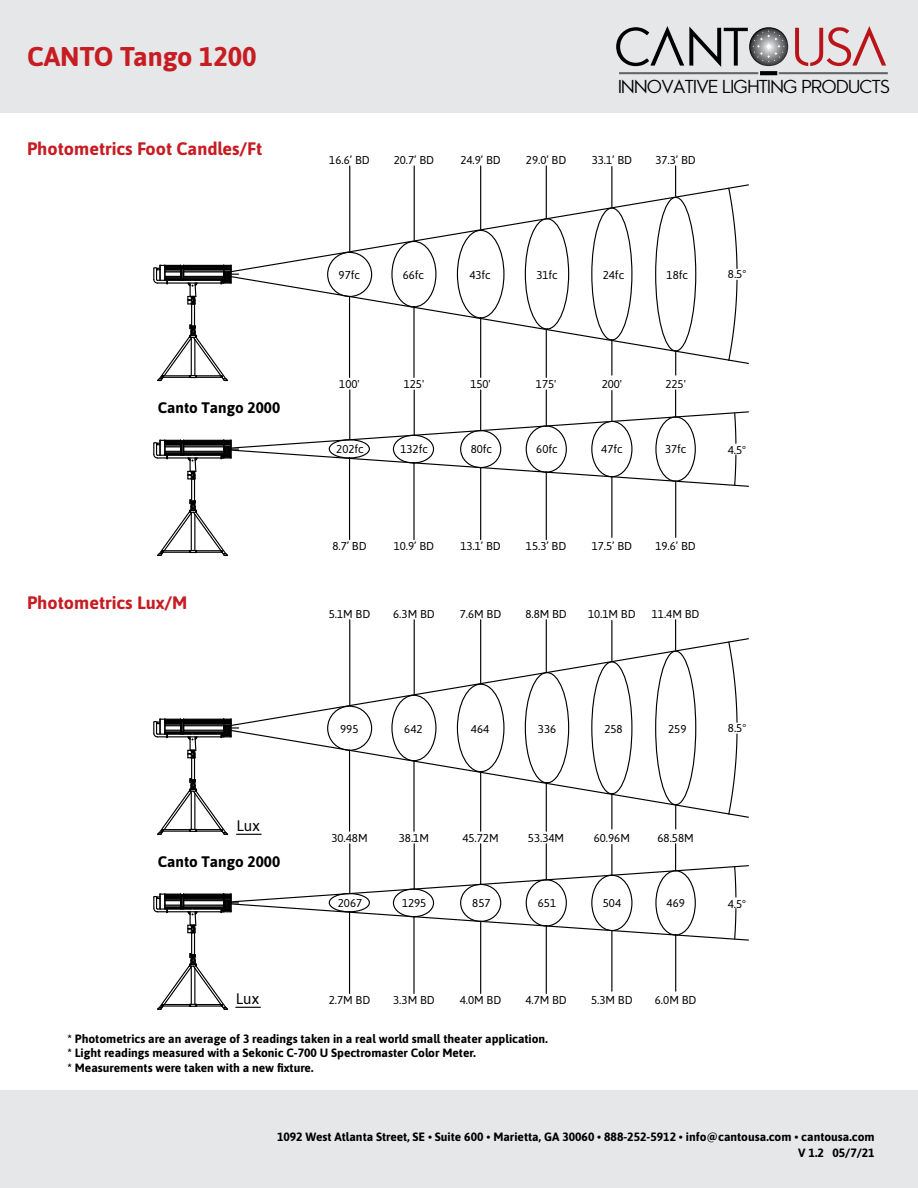
<style>
.page{position:relative;width:918px;height:1188px;background:#fff}
.page>*{position:absolute;margin:0;border:0;box-sizing:border-box;transform-origin:0 0}
.t1{font:700 27px "Asap";color:#c61d23}
.t2{font:700 18px "Asap";color:#c61d23}
.t3{font:18px "Pasajero";color:#000}
.t4{font:700 15.3px "Asap";color:#000}
.t5{font:15.3px "Asap";color:#000}
.t6{font:700 12px/14.4px "Asap";color:#000}
.t7{font:11.4px "Asap";color:#000}
</style>
<div class="page">
<div style="left:0;top:0;width:918px;height:112px;background:#e6e7e8"></div>
<div style="left:0;top:1091px;width:918px;height:97px;background:#e6e7e8"></div>
<svg style="left:795px;top:26px;width:91px;height:40px"></svg>
<svg style="left:616px;top:26px;width:172px;height:41px"></svg>
<hr style="left:619px;top:72px;width:139px;height:2px;background:#636466">
<hr style="left:779px;top:72px;width:109px;height:2px;background:#636466">
<svg style="left:760px;top:71px;width:17px;height:4px"></svg>
<hr style="left:546px;top:166px;width:1px;height:52px;background:#000">
<hr style="left:480px;top:166px;width:1px;height:63px;background:#000">
<hr style="left:414px;top:166px;width:1px;height:75px;background:#000">
<hr style="left:349px;top:166px;width:1px;height:85px;background:#000">
<hr style="left:611px;top:167px;width:1px;height:40px;background:#000">
<hr style="left:675px;top:166px;width:1px;height:30px;background:#000">
<svg style="left:153px;top:187px;width:596px;height:369px"></svg>
<hr style="left:546px;top:620px;width:1px;height:52px;background:#000">
<hr style="left:480px;top:620px;width:1px;height:63px;background:#000">
<hr style="left:414px;top:620px;width:1px;height:74px;background:#000">
<hr style="left:349px;top:620px;width:1px;height:85px;background:#000">
<hr style="left:611px;top:620px;width:1px;height:41px;background:#000">
<hr style="left:675px;top:620px;width:1px;height:30px;background:#000">
<svg style="left:153px;top:641px;width:596px;height:369px"></svg>
<h1 class="t1" style="left:27px;top:37px;width:231px">CANTO Tango 1200</h1>
<h2 class="t2" style="left:27px;top:136px;width:237px">Photometrics Foot Candles/Ft</h2>
<h3 class="t4" style="left:158px;top:399px;width:124px">Canto Tango 2000</h3>
<h2 class="t2" style="left:27px;top:590px;width:162px">Photometrics Lux/M</h2>
<h3 class="t5" style="left:237px;top:817px;width:25px">Lux</h3>
<h3 class="t4" style="left:158px;top:853px;width:124px">Canto Tango 2000</h3>
<h3 class="t5" style="left:236px;top:990px;width:25px">Lux</h3>
<h2 class="t3" style="left:618px;top:76px;width:273px">INNOVATIVE LIGHTING PRODUCTS</h2>
<p class="t7" style="left:329px;top:154px;width:42px">16.6’ BD</p>
<p class="t7" style="left:394px;top:154px;width:42px">20.7’ BD</p>
<p class="t7" style="left:460px;top:154px;width:42px">24.9’ BD</p>
<p class="t7" style="left:526px;top:154px;width:42px">29.0’ BD</p>
<p class="t7" style="left:592px;top:154px;width:42px">33.1’ BD</p>
<p class="t7" style="left:655px;top:154px;width:42px">37.3’ BD</p>
<p class="t7" style="left:339px;top:269px;width:23px">97fc</p>
<p class="t7" style="left:403px;top:269px;width:23px">66fc</p>
<p class="t7" style="left:469px;top:269px;width:23px">43fc</p>
<p class="t7" style="left:536px;top:269px;width:23px">31fc</p>
<p class="t7" style="left:603px;top:269px;width:23px">24fc</p>
<p class="t7" style="left:667px;top:269px;width:23px">18fc</p>
<p class="t7" style="left:728px;top:268px;width:20px">8.5°</p>
<p class="t7" style="left:339px;top:378px;width:22px">100'</p>
<p class="t7" style="left:404px;top:378px;width:22px">125'</p>
<p class="t7" style="left:470px;top:378px;width:22px">150'</p>
<p class="t7" style="left:536px;top:378px;width:22px">175'</p>
<p class="t7" style="left:602px;top:378px;width:22px">200'</p>
<p class="t7" style="left:665px;top:378px;width:22px">225'</p>
<p class="t7" style="left:336px;top:443px;width:29px">202fc</p>
<p class="t7" style="left:400px;top:443px;width:29px">132fc</p>
<p class="t7" style="left:471px;top:443px;width:23px">80fc</p>
<p class="t7" style="left:536px;top:443px;width:23px">60fc</p>
<p class="t7" style="left:601px;top:443px;width:23px">47fc</p>
<p class="t7" style="left:665px;top:443px;width:23px">37fc</p>
<p class="t7" style="left:728px;top:444px;width:20px">4.5°</p>
<p class="t7" style="left:332px;top:540px;width:36px">8.7’ BD</p>
<p class="t7" style="left:394px;top:540px;width:42px">10.9’ BD</p>
<p class="t7" style="left:460px;top:540px;width:42px">13.1’ BD</p>
<p class="t7" style="left:526px;top:540px;width:42px">15.3’ BD</p>
<p class="t7" style="left:592px;top:540px;width:42px">17.5’ BD</p>
<p class="t7" style="left:655px;top:540px;width:42px">19.6’ BD</p>
<p class="t7" style="left:329px;top:607px;width:43px">5.1M BD</p>
<p class="t7" style="left:393px;top:607px;width:43px">6.3M BD</p>
<p class="t7" style="left:460px;top:607px;width:43px">7.6M BD</p>
<p class="t7" style="left:525px;top:607px;width:43px">8.8M BD</p>
<p class="t7" style="left:588px;top:607px;width:49px">10.1M BD</p>
<p class="t7" style="left:652px;top:607px;width:49px">11.4M BD</p>
<p class="t7" style="left:340px;top:722px;width:20px">995</p>
<p class="t7" style="left:404px;top:722px;width:20px">642</p>
<p class="t7" style="left:471px;top:722px;width:20px">464</p>
<p class="t7" style="left:538px;top:722px;width:20px">336</p>
<p class="t7" style="left:604px;top:722px;width:20px">258</p>
<p class="t7" style="left:668px;top:722px;width:20px">259</p>
<p class="t7" style="left:728px;top:721px;width:20px">8.5°</p>
<p class="t7" style="left:331px;top:831px;width:38px">30.48M</p>
<p class="t7" style="left:399px;top:831px;width:32px">38.1M</p>
<p class="t7" style="left:462px;top:831px;width:38px">45.72M</p>
<p class="t7" style="left:528px;top:831px;width:38px">53.34M</p>
<p class="t7" style="left:594px;top:831px;width:38px">60.96M</p>
<p class="t7" style="left:657px;top:831px;width:38px">68.58M</p>
<p class="t7" style="left:338px;top:897px;width:26px">2067</p>
<p class="t7" style="left:402px;top:897px;width:26px">1295</p>
<p class="t7" style="left:472px;top:897px;width:20px">857</p>
<p class="t7" style="left:538px;top:897px;width:20px">651</p>
<p class="t7" style="left:603px;top:897px;width:20px">504</p>
<p class="t7" style="left:667px;top:897px;width:20px">469</p>
<p class="t7" style="left:728px;top:898px;width:20px">4.5°</p>
<p class="t7" style="left:329px;top:994px;width:43px">2.7M BD</p>
<p class="t7" style="left:393px;top:994px;width:43px">3.3M BD</p>
<p class="t7" style="left:460px;top:994px;width:43px">4.0M BD</p>
<p class="t7" style="left:525px;top:994px;width:43px">4.7M BD</p>
<p class="t7" style="left:591px;top:994px;width:43px">5.3M BD</p>
<p class="t7" style="left:655px;top:994px;width:43px">6.0M BD</p>
<p class="t6" style="left:68px;top:1031px;width:482px">* Photometrics are an average of 3 readings taken in a real world small theater application. * Light readings measured with a Sekonic C-700 U Spectromaster Color Meter.<br>* Measurements were taken with a new fixture.</p>
<p class="t6" style="left:277px;top:1130px;width:599px">1092 West Atlanta Street, SE • Suite 600 • Marietta, GA 30060 • 888-252-5912 • info@cantousa.com • cantousa.com</p>
<p class="t6" style="left:798px;top:1145px;width:78px">V 1.2 05/7/21</p>
</div>
